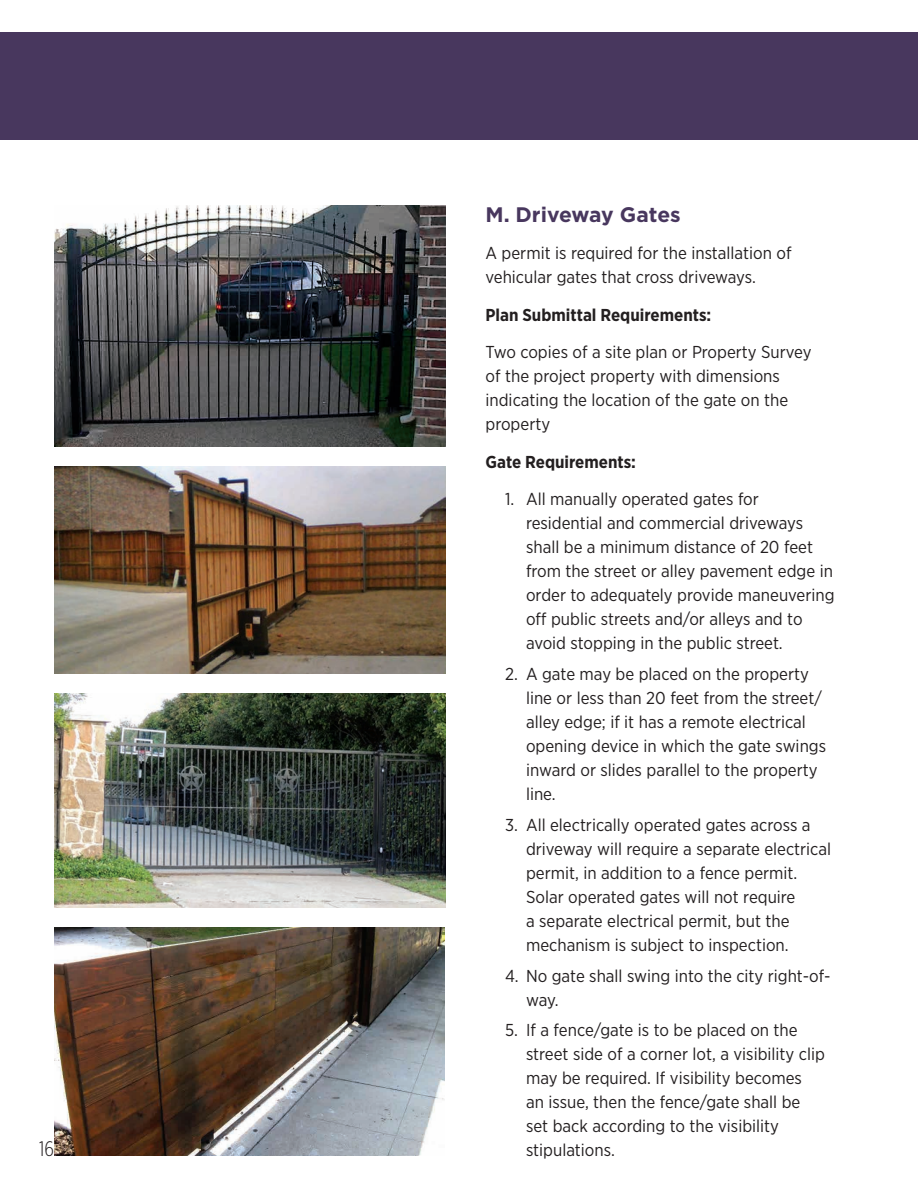
<style>
.page{position:relative;width:918px;height:1188px;background:#fff}
.page>*{position:absolute;margin:0;border:0;box-sizing:border-box;transform-origin:0 0}
.t1{font:700 21px "Gotham";letter-spacing:-.005em;color:#48375e}
.t2{font:300 21px "Gotham X Narrow";color:#231f20}
.Text{font:17.25px/24px "Gotham Narrow";color:#231f20}
.Text-2{font:700 17.25px "Gotham Narrow";color:#231f20}
</style>
<div class="page">
<div style="left:0;top:32px;width:918px;height:108px;background:#48375e"></div>
<img style="left:54px;top:205px;width:392px;height:241px">
<img style="left:54px;top:928px;width:391px;height:228px">
<img style="left:54px;top:694px;width:392px;height:213px">
<img style="left:54px;top:467px;width:392px;height:206px">
<p class="t2" style="left:39px;top:1136px;width:16px">16</p>
<p class="t1" style="left:486px;top:201px;width:197px">M. Driveway Gates</p>
<p class="Text" style="left:486px;top:241px;width:308px">A permit is required for the installation of vehicular gates that cross driveways.</p>
<p class="Text-2" style="left:486px;top:304px;width:227px">Plan Submittal Requirements:</p>
<p class="Text" style="left:486px;top:340px;width:328px">Two copies of a site plan or Property Survey of the project property with dimensions indicating the location of the gate on the property</p>
<p class="Text-2" style="left:486px;top:451px;width:152px">Gate Requirements:</p>
<p class="Text" style="left:526px;top:487px;width:310px;text-indent:-21px">1. All manually operated gates for residential and commercial driveways shall be a minimum distance of 20 feet from the street or alley pavement edge in order to adequately provide maneuvering off public streets and/or alleys and to avoid stopping in the public street.</p>
<p class="Text" style="left:526px;top:662px;width:302px;text-indent:-21px">2. A gate may be placed on the property line or less than 20 feet from the street/ alley edge; if it has a remote electrical opening device in which the gate swings inward or slides parallel to the property line.</p>
<p class="Text" style="left:526px;top:813px;width:307px;text-indent:-21px">3. All electrically operated gates across a driveway will require a separate electrical permit, in addition to a fence permit.<br>Solar operated gates will not require<br>a separate electrical permit, but the mechanism is subject to inspection.</p>
<p class="Text" style="left:526px;top:963px;width:306px;text-indent:-21px">4. No gate shall swing into the city right-of&shy;way.</p>
<p class="Text" style="left:526px;top:1018px;width:300px;text-indent:-21px">5. If a fence/gate is to be placed on the street side of a corner lot, a visibility clip may be required. If visibility becomes<br>an issue, then the fence/gate shall be set back according to the visibility stipulations.</p>
</div>
